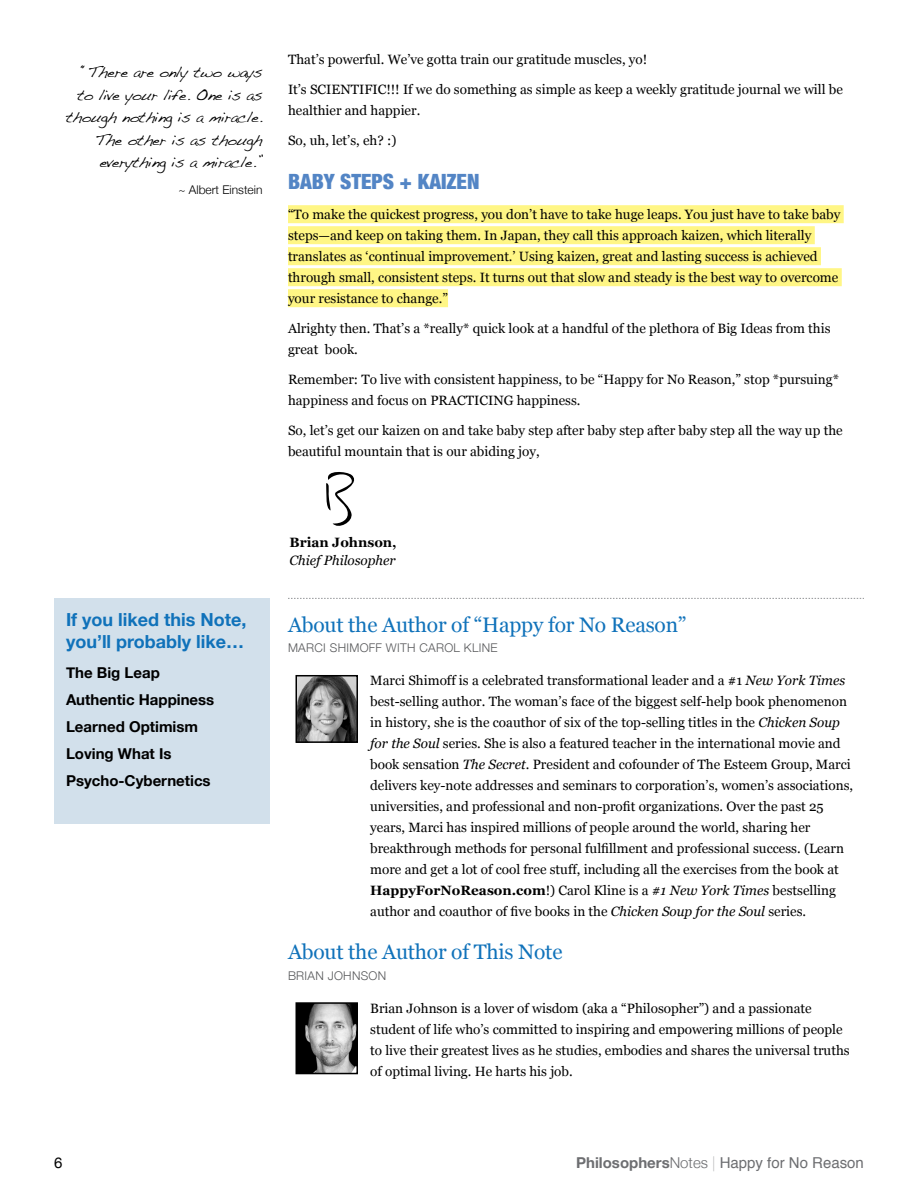
<style>
.page{position:relative;width:918px;height:1188px;background:#fff}
.page>*{position:absolute;margin:0;border:0;box-sizing:border-box;transform-origin:0 0}
.t1{font:21px "Georgia";letter-spacing:-.01em;color:#1072ba}
.t2{font:900 condensed 21px "Helvetica Neue";color:#5385c5}
.t3{font:700 18px/21.6px "Helvetica Neue";color:#1072ba}
.QUOTES{font:15px/22.5px "Handwriting Dakota";letter-spacing:-.025em;color:#000;text-align:right}
.RECOMMENDATION_H2{font:700 15px "Helvetica Neue";color:#000}
.t4{font:15px "Helvetica";color:#6d6e71}
.t5{font:15px "Helvetica Neue";color:#000}
.t6{font:13.5px/21px "Georgia";color:#000}
.P_TITLE{font:italic 13.5px "Georgia";color:#000}
.P_BOLD_NAME{font:700 13.5px "Georgia";color:#000}
.META{font:300 12px "Helvetica Neue";letter-spacing:.025em;color:#58595b}
.QUOTE_CITE{font:300 12px "Helvetica Neue";color:#000}
.s1{font-style:italic}
.s2{font-weight:700}
.s3{font-family:"Helvetica Neue";font-weight:700}
.s4{font-family:"Helvetica Neue";font-weight:300}
.s5{font-family:"Helvetica Neue";font-weight:200}
</style>
<div class="page">
<div style="left:288px;top:205px;width:556px;height:18px;background:#fff685"></div>
<div style="left:288px;top:226px;width:527px;height:18px;background:#fff685"></div>
<div style="left:288px;top:247px;width:533px;height:18px;background:#fff685"></div>
<div style="left:288px;top:268px;width:554px;height:18px;background:#fff685"></div>
<div style="left:288px;top:289px;width:160px;height:18px;background:#fff685"></div>
<div style="left:54px;top:598px;width:216px;height:225px;background:#d2e0eb"></div>
<svg style="left:288px;top:598px;width:576px;height:1px"></svg>
<img style="left:299px;top:678px;width:56px;height:62px">
<div style="left:296px;top:675px;width:62px;height:68px;border:2px solid #000"></div>
<img style="left:299px;top:1005px;width:56px;height:66px">
<div style="left:296px;top:1002px;width:62px;height:72px;border:2px solid #000"></div>
<svg style="left:326px;top:472px;width:29px;height:54px"></svg>
<p class="QUOTES" style="left:66px;top:61px;width:198px">“There are only two ways to live your life. One is as though nothing is a miracle.<br>The other is as though everything is a miracle.”</p>
<p class="QUOTE_CITE" style="left:178px;top:183px;width:86px">~ Albert Einstein</p>
<p class="t6" style="left:288px;top:49px;width:361px">That’s powerful. We’ve gotta train our gratitude muscles, yo!</p>
<p class="t6" style="left:288px;top:79px;width:556px">It’s SCIENTIFIC!!! If we do something as simple as keep a weekly gratitude journal we will be healthier and happier.</p>
<p class="t6" style="left:288px;top:130px;width:110px">So, uh, let’s, eh? :)</p>
<h1 class="t2" style="left:288px;top:168px;width:193px">BABY STEPS + KAIZEN</h1>
<p class="t6" style="left:288px;top:204px;width:554px">“To make the quickest progress, you don’t have to take huge leaps. You just have to take baby steps—and keep on taking them. In Japan, they call this approach kaizen, which literally translates as ‘continual improvement.’ Using kaizen, great and lasting success is achieved through small, consistent steps. It turns out that slow and steady is the best way to overcome your resistance to change.”</p>
<p class="t6" style="left:288px;top:318px;width:544px">Alrighty then. That’s a *really* quick look at a handful of the plethora of Big Ideas from this great book.</p>
<p class="t6" style="left:288px;top:369px;width:553px">Remember: To live with consistent happiness, to be “Happy for No Reason,” stop *pursuing* happiness and focus on PRACTICING happiness.</p>
<p class="t6" style="left:288px;top:420px;width:556px">So, let’s get our kaizen on and take baby step after baby step after baby step all the way up the beautiful mountain that is our abiding joy,</p>
<h3 class="t3" style="left:66px;top:609px;width:182px">If you liked this Note, you’ll probably like…</h3>
<p class="RECOMMENDATION_H2" style="left:66px;top:663px;width:95px">The Big Leap</p>
<p class="RECOMMENDATION_H2" style="left:66px;top:690px;width:150px">Authentic Happiness</p>
<p class="RECOMMENDATION_H2" style="left:66px;top:717px;width:134px">Learned Optimism</p>
<p class="RECOMMENDATION_H2" style="left:66px;top:744px;width:107px">Loving What Is</p>
<p class="RECOMMENDATION_H2" style="left:66px;top:771px;width:146px">Psycho-Cybernetics</p>
<p class="P_BOLD_NAME" style="left:290px;top:534px;width:109px">Brian Johnson,</p>
<p class="P_TITLE" style="left:290px;top:552px;width:108px">Chief Philosopher</p>
<h1 class="t1" style="left:288px;top:612px;width:400px">About the Author of “Happy for No Reason”</h1>
<p class="META" style="left:288px;top:641px;width:211px">MARCI SHIMOFF WITH CAROL KLINE</p>
<p class="t6" style="left:370px;top:670px;width:484px">Marci Shimoff is a celebrated transformational leader and a #1 <span class="s1">New York Times </span>best-selling author. The woman’s face of the biggest self-help book phenomenon in history, she is the coauthor of six of the top-selling titles in the <span class="s1">Chicken Soup for the Soul</span> series. She is also a featured teacher in the international movie and book sensation <span class="s1">The Secret</span>. President and cofounder of The Esteem Group, Marci delivers key-note addresses and seminars to corporation’s, women’s associations, universities, and professional and non-profit organizations. Over the past 25 years, Marci has inspired millions of people around the world, sharing her breakthrough methods for personal fulfillment and professional success. (Learn more and get a lot of cool free stuff, including all the exercises from the book at <span class="s2">HappyForNoReason.com</span>!) Carol Kline is a <span class="s1">#1 New York Times</span> bestselling author and coauthor of five books in the <span class="s1">Chicken Soup for the Soul</span> series.</p>
<h1 class="t1" style="left:288px;top:939px;width:276px">About the Author of This Note</h1>
<p class="META" style="left:288px;top:968px;width:100px">BRIAN JOHNSON</p>
<p class="t6" style="left:370px;top:998px;width:481px">Brian Johnson is a lover of wisdom (aka a “Philosopher”) and a passionate student of life who’s committed to inspiring and empowering millions of people to live their greatest lives as he studies, embodies and shares the universal truths of optimal living. He harts his job.</p>
<p class="t5" style="left:54px;top:1153px;width:10px">6</p>
<p class="t4" style="left:576px;top:1151px;width:289px"><span class="s3">Philosophers</span><span class="s4">Notes</span> <span class="s5">|</span> Happy for No Reason</p>
</div>
